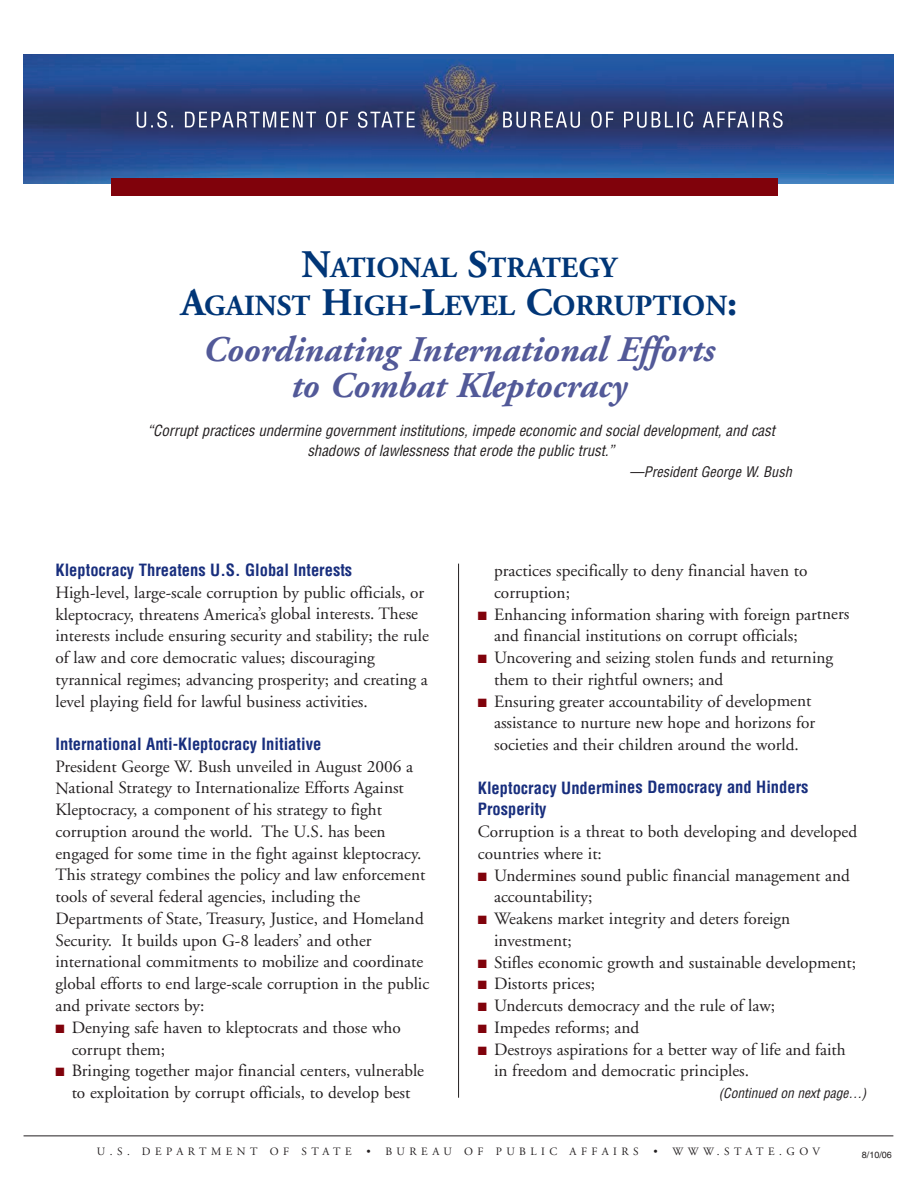
<style>
.page{position:relative;width:918px;height:1188px;background:#fff}
.page>*{position:absolute;margin:0;border:0;box-sizing:border-box;transform-origin:0 0}
.t1{font:italic 700 36px/36px "Adobe Garamond";color:#525998;text-align:center}
.t2{font:700 29.25px/37.5px "Adobe Garamond";color:#013677;text-align:center}
.t3{font:17.25px/21.8px "Adobe Garamond";color:#231f20}
.t4{font:700 condensed 16.5px/21.8px "Helvetica";color:#182e7d}
.t5{font:italic condensed 15px/19.5px "Helvetica";letter-spacing:-.005em;color:#231f20;text-align:center}
.t6{font:italic condensed 14.25px "Helvetica";color:#231f20}
.t7{font:italic condensed 13.5px "Helvetica";letter-spacing:-.005em;color:#231f20}
.t8{font:11.25px "Adobe Garamond";letter-spacing:.4em;color:#231f20}
.t9{font:9px "Helvetica";color:#231f20}
.s1{font-size:39px}
.s2{color:#80020b}
</style>
<div class="page">
<hr style="left:24px;top:1136px;width:869px;height:1px;background:#231f20">
<hr style="left:458px;top:564px;width:1px;height:534px;background:#231f20">
<img style="left:24px;top:54px;width:869px;height:129px">
<img style="left:137px;top:111px;width:266px;height:17px">
<img style="left:503px;top:111px;width:267px;height:17px">
<div style="left:112px;top:178px;width:666px;height:18px;background:#80020b"></div>
<h2 class="t2" style="left:181px;top:252px;width:558px"><span class="s1">N</span>ATIONAL <span class="s1">S</span>TRATEGY<br><span class="s1">A</span>GAINST <span class="s1">H</span>IGH<span class="s1">-L</span>EVEL <span class="s1">C</span>ORRUPTION<span class="s1">:</span></h2>
<h1 class="t1" style="left:203px;top:335px;width:513px">Coordinating International Efforts to Combat Kleptocracy</h1>
<p class="t5" style="left:147px;top:421px;width:629px">“Corrupt practices undermine government institutions, impede economic and social development, and cast shadows of lawlessness that erode the public trust.”</p>
<p class="t6" style="left:630px;top:464px;width:164px">—President George W. Bush</p>
<p class="t4" style="left:56px;top:559px;width:298px">Kleptocracy Threatens U.S. Global Interests</p>
<p class="t3" style="left:56px;top:583px;width:375px">High-level, large-scale corruption by public officials, or kleptocracy, threatens America’s global interests. These interests include ensuring security and stability; the rule of law and core democratic values; discouraging tyrannical regimes; advancing prosperity; and creating a level playing field for lawful business activities.</p>
<p class="t4" style="left:56px;top:733px;width:267px">International Anti-Kleptocracy Initiative</p>
<p class="t3" style="left:55px;top:757px;width:375px">President George W. Bush unveiled in August 2006 a National Strategy to Internationalize Efforts Against Kleptocracy, a component of his strategy to fight corruption around the world. The U.S. has been engaged for some time in the fight against kleptocracy.<br>This strategy combines the policy and law enforcement tools of several federal agencies, including the Departments of State, Treasury, Justice, and Homeland Security. It builds upon G-8 leaders’ and other international commitments to mobilize and coordinate global efforts to end large-scale corruption in the public and private sectors by:</p>
<p class="t3" style="left:72px;top:1018px;width:331px;text-indent:-16px"><span class="s2">■</span> Denying safe haven to kleptocrats and those who corrupt them;</p>
<p class="t3" style="left:56px;top:1061px;width:370px;text-align:center"><span class="s2">■</span> Bringing together major financial centers, vulnerable to exploitation by corrupt officials, to develop best</p>
<p class="t3" style="left:494px;top:561px;width:315px">practices specifically to deny financial haven to corruption;</p>
<p class="t3" style="left:494px;top:605px;width:357px;text-indent:-16px"><span class="s2">■</span> Enhancing information sharing with foreign partners and financial institutions on corrupt officials;</p>
<p class="t3" style="left:494px;top:648px;width:341px;text-indent:-16px"><span class="s2">■</span> Uncovering and seizing stolen funds and returning them to their rightful owners; and</p>
<p class="t3" style="left:494px;top:692px;width:323px;text-indent:-16px"><span class="s2">■</span> Ensuring greater accountability of development assistance to nurture new hope and horizons for societies and their children around the world.</p>
<p class="t4" style="left:478px;top:777px;width:332px">Kleptocracy Undermines Democracy and Hinders<br>Prosperity</p>
<p class="t3" style="left:478px;top:822px;width:381px">Corruption is a threat to both developing and developed countries where it:</p>
<p class="t3" style="left:494px;top:866px;width:357px;text-indent:-16px"><span class="s2">■</span> Undermines sound public financial management and accountability;</p>
<p class="t3" style="left:494px;top:909px;width:298px;text-indent:-16px"><span class="s2">■</span> Weakens market integrity and deters foreign investment;</p>
<p class="t3" style="left:478px;top:953px;width:380px"><span class="s2">■</span> Stifles economic growth and sustainable development;</p>
<p class="t3" style="left:478px;top:974px;width:119px"><span class="s2">■</span> Distorts prices;</p>
<p class="t3" style="left:478px;top:996px;width:299px"><span class="s2">■</span> Undercuts democracy and the rule of law;</p>
<p class="t3" style="left:478px;top:1018px;width:163px"><span class="s2">■</span> Impedes reforms; and</p>
<p class="t3" style="left:494px;top:1040px;width:353px;text-indent:-16px"><span class="s2">■</span> Destroys aspirations for a better way of life and faith in freedom and democratic principles.</p>
<p class="t7" style="left:719px;top:1086px;width:149px">(Continued on next page…)</p>
<p class="t8" style="left:97px;top:1147px;width:257px">U.S. DEPARTMENT OF STATE</p>
<p class="t8" style="left:366px;top:1147px;width:274px">• BUREAU OF PUBLIC AFFAIRS</p>
<p class="t8" style="left:653px;top:1147px;width:168px">• WWW.STATE.GOV</p>
<p class="t9" style="left:862px;top:1152px;width:32px">8/10/06</p>
</div>
